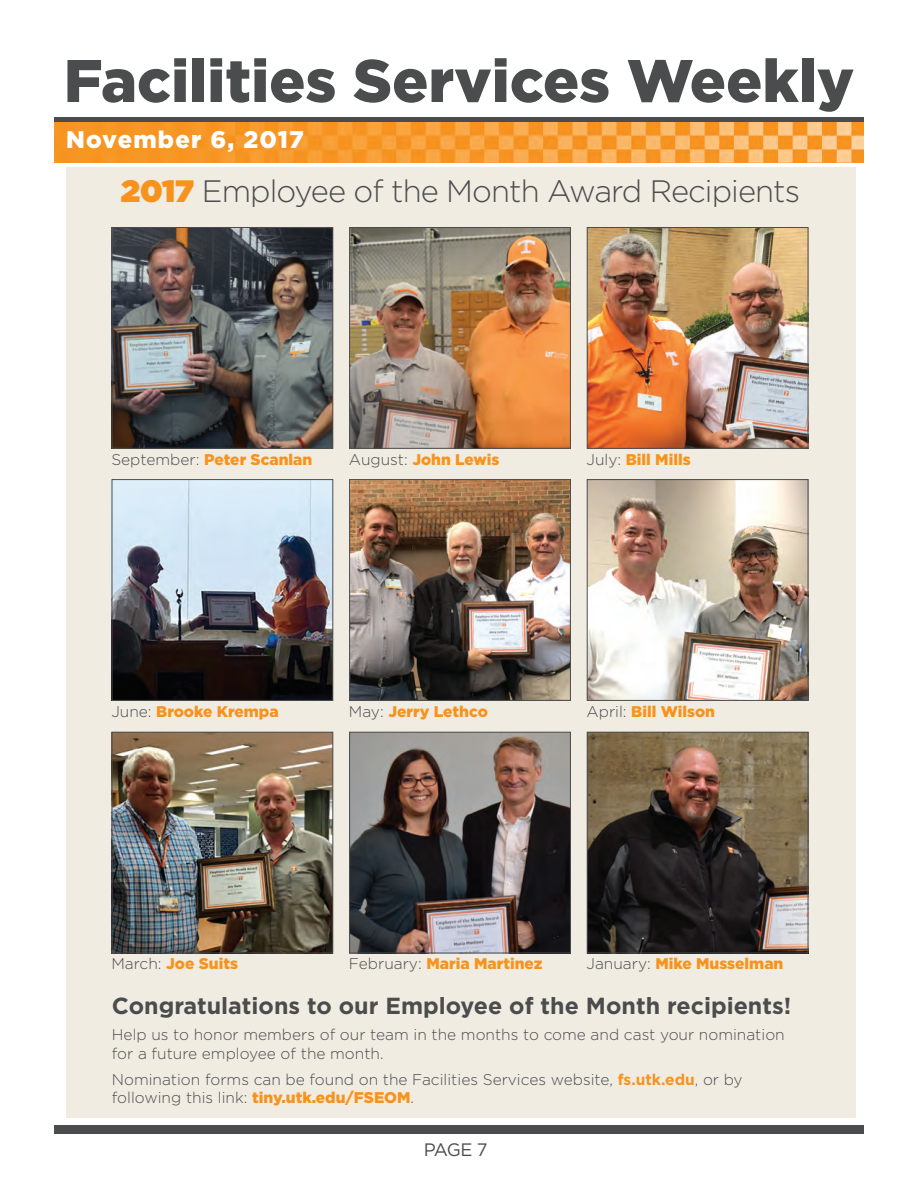
<style>
.page{position:relative;width:918px;height:1188px;background:#fff}
.page>*{position:absolute;margin:0;border:0;box-sizing:border-box;transform-origin:0 0}
.t1{font:900 60px "Gotham";color:#4b4c4d}
.t2{font:300 31.05px "Gotham";letter-spacing:-.03em;color:#4b4c4d}
.t3{font:900 24px "Gotham";letter-spacing:.05em;color:#fff}
.t4{font:700 23.25px "Gotham";color:#4b4c4d}
.t5{font:18px "Gotham";color:#4b4c4d}
.t6{font:300 15.45px/18.6px "Gotham";color:#4b4c4d}
.t7{font:900 15.45px "Gotham";color:#f7931d}
.s1{font-weight:900;color:#f7931d}
.s2{font-weight:300;color:#4b4c4d}
.s3{font-weight:700;color:#f7931d}
</style>
<div class="page">
<div style="left:54px;top:1125px;width:810px;height:9px;background:#4b4c4d"></div>
<div style="left:54px;top:117px;width:810px;height:6px;background:#4b4c4d"></div>
<img style="left:54px;top:122px;width:810px;height:40px">
<div style="left:66px;top:167px;width:789px;height:950px;background:#f1ece2"></div>
<img style="left:114px;top:229px;width:217px;height:218px">
<div style="left:112px;top:227px;width:221px;height:222px;border:1px solid #4b4c4d"></div>
<img style="left:351px;top:229px;width:218px;height:218px">
<div style="left:349px;top:227px;width:222px;height:222px;border:1px solid #4b4c4d"></div>
<img style="left:589px;top:229px;width:217px;height:218px">
<div style="left:587px;top:227px;width:221px;height:222px;border:1px solid #4b4c4d"></div>
<img style="left:114px;top:481px;width:217px;height:218px">
<div style="left:112px;top:479px;width:221px;height:222px;border:1px solid #4b4c4d"></div>
<img style="left:351px;top:481px;width:218px;height:218px">
<div style="left:349px;top:479px;width:222px;height:222px;border:1px solid #4b4c4d"></div>
<img style="left:589px;top:481px;width:217px;height:218px">
<div style="left:587px;top:479px;width:221px;height:222px;border:1px solid #4b4c4d"></div>
<img style="left:114px;top:734px;width:217px;height:217px">
<div style="left:112px;top:732px;width:221px;height:221px;border:1px solid #4b4c4d"></div>
<img style="left:351px;top:734px;width:218px;height:217px">
<div style="left:349px;top:732px;width:222px;height:221px;border:1px solid #4b4c4d"></div>
<img style="left:589px;top:734px;width:217px;height:217px">
<div style="left:587px;top:732px;width:221px;height:221px;border:1px solid #4b4c4d"></div>
<h1 class="t1" style="left:64px;top:39px;width:792px">Facilities Services Weekly</h1>
<h3 class="t3" style="left:66px;top:123px;width:239px">November 6, 2017</h3>
<h2 class="t2" style="left:121px;top:171px;width:681px"><span class="s1">2017</span> Employee of the Month Award Recipients</h2>
<p class="t7" style="left:111px;top:449px;width:203px"><span class="s2">September:</span> Peter Scanlan</p>
<p class="t7" style="left:349px;top:449px;width:152px"><span class="s2">August:</span> John Lewis</p>
<p class="t7" style="left:587px;top:449px;width:106px"><span class="s2">July:</span> Bill Mills</p>
<p class="t7" style="left:111px;top:701px;width:169px"><span class="s2">June:</span> Brooke Krempa</p>
<p class="t7" style="left:349px;top:701px;width:140px"><span class="s2">May:</span> Jerry Lethco</p>
<p class="t7" style="left:587px;top:701px;width:130px"><span class="s2">April:</span> Bill Wilson</p>
<p class="t7" style="left:111px;top:953px;width:128px"><span class="s2">March:</span> Joe Suits</p>
<p class="t7" style="left:349px;top:953px;width:195px"><span class="s2">February:</span> Maria Martinez</p>
<p class="t7" style="left:587px;top:953px;width:198px"><span class="s2">January:</span> Mike Musselman</p>
<h3 class="t4" style="left:112px;top:990px;width:681px">Congratulations to our Employee of the Month recipients!</h3>
<p class="t6" style="left:112px;top:1025px;width:674px">Help us to honor members of our team in the months to come and cast your nomination for a future employee of the month.</p>
<p class="t6" style="left:112px;top:1070px;width:632px">Nomination forms can be found on the Facilities Services website, <span class="s3">fs.utk.edu</span>, or by following this link: <span class="s1">tiny.utk.edu/FSEOM</span>.</p>
<p class="t5" style="left:424px;top:1138px;width:65px">PAGE 7</p>
</div>
